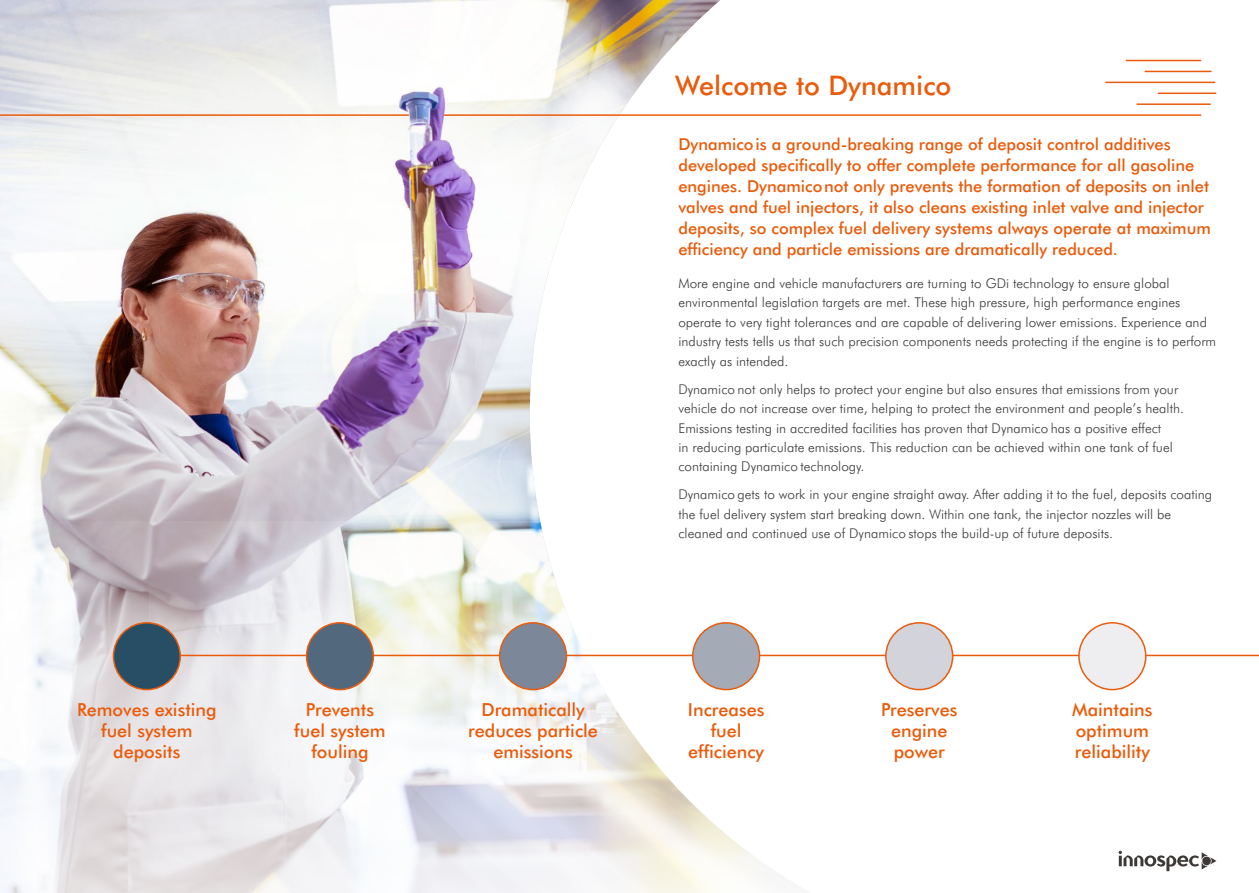
<style>
.page{position:relative;width:1259px;height:893px;background:#fff}
.page>*{position:absolute;margin:0;border:0;box-sizing:border-box;transform-origin:0 0}
.t1{font:500 27px "Futura BT";color:#ea5b0b}
.t2{font:500 18px/21px "Futura BT";color:#ea5b0b;text-align:center}
.t3{font:500 16.5px/21px "Futura BT";color:#ea5b0b}
.t4{font:300 13.5px/19.5px "Futura BT";color:#3c3c3b}
</style>
<div class="page">
<img style="left:0;top:0;width:720px;height:521px">
<svg style="left:0;top:521px;width:855px;height:372px"></svg>
<hr style="left:1126px;top:60px;width:74px;height:1px;background:#ea5b0b">
<hr style="left:1145px;top:71px;width:66px;height:1px;background:#ea5b0b">
<hr style="left:1105px;top:82px;width:109px;height:1px;background:#ea5b0b">
<hr style="left:1158px;top:93px;width:57px;height:1px;background:#ea5b0b">
<hr style="left:1137px;top:103px;width:73px;height:2px;background:#ea5b0b">
<hr style="left:0;top:114px;width:408px;height:2px;background:#ea5b0b">
<hr style="left:444px;top:114px;width:756px;height:2px;background:#ea5b0b">
<svg style="left:1118px;top:851px;width:98px;height:20px"></svg>
<svg style="left:419px;top:588px;width:235px;height:235px"></svg>
<svg style="left:223px;top:587px;width:236px;height:235px;fill:#f4f5f5"></svg>
<svg style="left:29px;top:588px;width:235px;height:235px;fill:#e7e5e8"></svg>
<hr style="left:147px;top:655px;width:1112px;height:1px;background:#ea5b0b">
<div style="left:113px;top:623px;width:67px;height:67px;background:#284e65;border-radius:50%"></div>
<div style="left:113px;top:622px;width:68px;height:68px;border:2px solid #ea5b0b;border-radius:50%"></div>
<div style="left:306px;top:623px;width:67px;height:67px;background:#51687d;border-radius:50%"></div>
<div style="left:306px;top:622px;width:68px;height:68px;border:2px solid #ea5b0b;border-radius:50%"></div>
<div style="left:500px;top:623px;width:66px;height:67px;background:#7c8899;border-radius:50%"></div>
<div style="left:499px;top:622px;width:68px;height:68px;border:2px solid #ea5b0b;border-radius:50%"></div>
<div style="left:693px;top:623px;width:66px;height:67px;background:#a5aab7;border-radius:50%"></div>
<div style="left:692px;top:622px;width:68px;height:68px;border:2px solid #ea5b0b;border-radius:50%"></div>
<div style="left:886px;top:623px;width:66px;height:67px;background:#d2d3db;border-radius:50%"></div>
<div style="left:885px;top:622px;width:68px;height:68px;border:2px solid #ea5b0b;border-radius:50%"></div>
<div style="left:1079px;top:623px;width:66px;height:67px;background:#eeeef0;border-radius:50%"></div>
<div style="left:1078px;top:622px;width:68px;height:68px;border:2px solid #ea5b0b;border-radius:50%"></div>
<h1 class="t1" style="left:675px;top:69px;width:278px">Welcome to Dynamico</h1>
<p class="t3" style="left:678px;top:134px;width:534px">Dynamico is a ground-breaking range of deposit control additives developed specifically to offer complete performance for all gasoline engines. Dynamico not only prevents the formation of deposits on inlet valves and fuel injectors, it also cleans existing inlet valve and injector deposits, so complex fuel delivery systems always operate at maximum efficiency and particle emissions are dramatically reduced.</p>
<p class="t4" style="left:678px;top:273px;width:539px">More engine and vehicle manufacturers are turning to GDi technology to ensure global environmental legislation targets are met. These high pressure, high performance engines operate to very tight tolerances and are capable of delivering lower emissions. Experience and industry tests tells us that such precision components needs protecting if the engine is to perform exactly as intended.</p>
<p class="t4" style="left:678px;top:379px;width:507px">Dynamico not only helps to protect your engine but also ensures that emissions from your vehicle do not increase over time, helping to protect the environment and people’s health.<br>Emissions testing in accredited facilities has proven that Dynamico has a positive effect<br>in reducing particulate emissions. This reduction can be achieved within one tank of fuel containing Dynamico technology.</p>
<p class="t4" style="left:678px;top:485px;width:535px">Dynamico gets to work in your engine straight away. After adding it to the fuel, deposits coating the fuel delivery system start breaking down. Within one tank, the injector nozzles will be cleaned and continued use of Dynamico stops the build-up of future deposits.</p>
<h2 class="t2" style="left:77px;top:699px;width:141px">Removes existing fuel system deposits</h2>
<h2 class="t2" style="left:294px;top:699px;width:93px">Prevents fuel system fouling</h2>
<h2 class="t2" style="left:468px;top:699px;width:131px">Dramatically reduces particle emissions</h2>
<h2 class="t2" style="left:688px;top:699px;width:78px">Increases fuel efficiency</h2>
<h2 class="t2" style="left:881px;top:699px;width:78px">Preserves engine power</h2>
<h2 class="t2" style="left:1072px;top:699px;width:82px;text-align:left">Maintains optimum reliability</h2>
</div>
